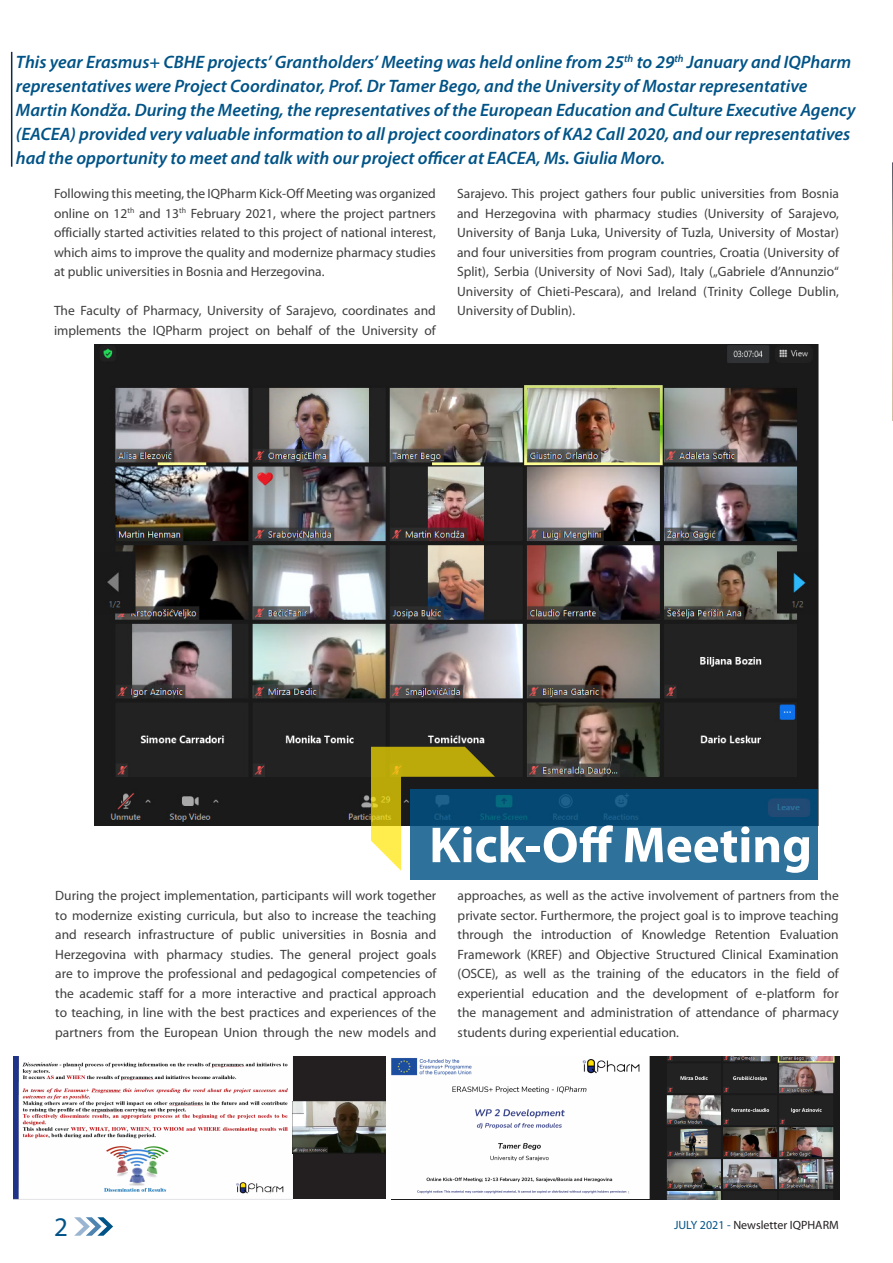
<style>
.page{position:relative;width:893px;height:1263px;background:#fff}
.page>*{position:absolute;margin:0;border:0;box-sizing:border-box;transform-origin:0 0}
._02_Article_Title{font:700 51px "Myriad Pro";color:#fff}
.t1{font:27px "Myriad Pro";color:#005387}
._05a_body_text_Intro{font:italic 600 18px/24px "Myriad Pro";color:#005387}
._05_body_text{font:13.5px/19.5px "Myriad Pro";color:#3e3e3f;text-align:justify}
.t2{font:12px "Myriad Pro";color:#231f20}
.s1{color:#005387}
</style>
<div class="page">
<svg style="left:74px;top:1217px;width:39px;height:19px"></svg>
<div style="left:292px;top:1056px;width:94px;height:143px;background:#231f20"></div>
<img style="left:892px;top:57px;width:1px;height:364px">
<img style="left:95px;top:344px;width:724px;height:481px">
<svg style="left:410px;top:789px;width:408px;height:90px;background:#1e618c"></svg>
<svg style="left:371px;top:747px;width:124px;height:124px;background:#677f58"></svg>
<img style="left:391px;top:1056px;width:448px;height:143px">
<img style="left:14px;top:1056px;width:274px;height:143px">
<hr style="left:11px;top:52px;width:1px;height:115px;background:#0e294d">
<img style="left:292px;top:1101px;width:94px;height:53px">
<p class="_05a_body_text_Intro" style="left:16px;top:49px;width:841px">This year Erasmus+ CBHE projects’ Grantholders’ Meeting was held online from 25<sup>th</sup> to 29<sup>th</sup> January and IQPharm representatives were Project Coordinator, Prof. Dr Tamer Bego, and the University of Mostar representative Martin Kondža. During the Meeting, the representatives of the European Education and Culture Executive Agency (EACEA) provided very valuable information to all project coordinators of KA2 Call 2020, and our representatives had the opportunity to meet and talk with our project officer at EACEA, Ms. Giulia Moro.</p>
<p class="_05_body_text" style="left:54px;top:184px;width:383px">Following this meeting, the IQPharm Kick-Off Meeting was organized online on 12<sup>th</sup> and 13<sup>th</sup> February 2021, where the project partners officially started activities related to this project of national interest, which aims to improve the quality and modernize pharmacy studies at public universities in Bosnia and Herzegovina.</p>
<p class="_05_body_text" style="left:54px;top:301px;width:383px">The Faculty of Pharmacy, University of Sarajevo, coordinates and implements the IQPharm project on behalf of the University of</p>
<p class="_05_body_text" style="left:457px;top:184px;width:383px">Sarajevo. This project gathers four public universities from Bosnia and Herzegovina with pharmacy studies (University of Sarajevo, University of Banja Luka, University of Tuzla, University of Mostar) and four universities from program countries, Croatia (University of Split), Serbia (University of Novi Sad), Italy („Gabriele d’Annunzio“ University of Chieti-Pescara), and Ireland (Trinity College Dublin, University of Dublin).</p>
<p class="_02_Article_Title" style="left:429px;top:812px;width:384px">Kick-Off Meeting</p>
<p class="_05_body_text" style="left:55px;top:886px;width:383px">During the project implementation, participants will work together to modernize existing curricula, but also to increase the teaching and research infrastructure of public universities in Bosnia and Herzegovina with pharmacy studies. The general project goals are to improve the professional and pedagogical competencies of the academic staff for a more interactive and practical approach to teaching, in line with the best practices and experiences of the partners from the European Union through the new models and</p>
<p class="_05_body_text" style="left:458px;top:886px;width:383px">approaches, as well as the active involvement of partners from the private sector. Furthermore, the project goal is to improve teaching through the introduction of Knowledge Retention Evaluation Framework (KREF) and Objective Structured Clinical Examination (OSCE), as well as the training of the educators in the field of experiential education and the development of e-platform for the management and administration of attendance of pharmacy students during experiential education.</p>
<h2 class="t1" style="left:54px;top:1210px;width:15px">2</h2>
<p class="t2" style="left:674px;top:1218px;width:166px"><span class="s1">JULY 2021 -</span> Newsletter IQPHARM</p>
</div>
